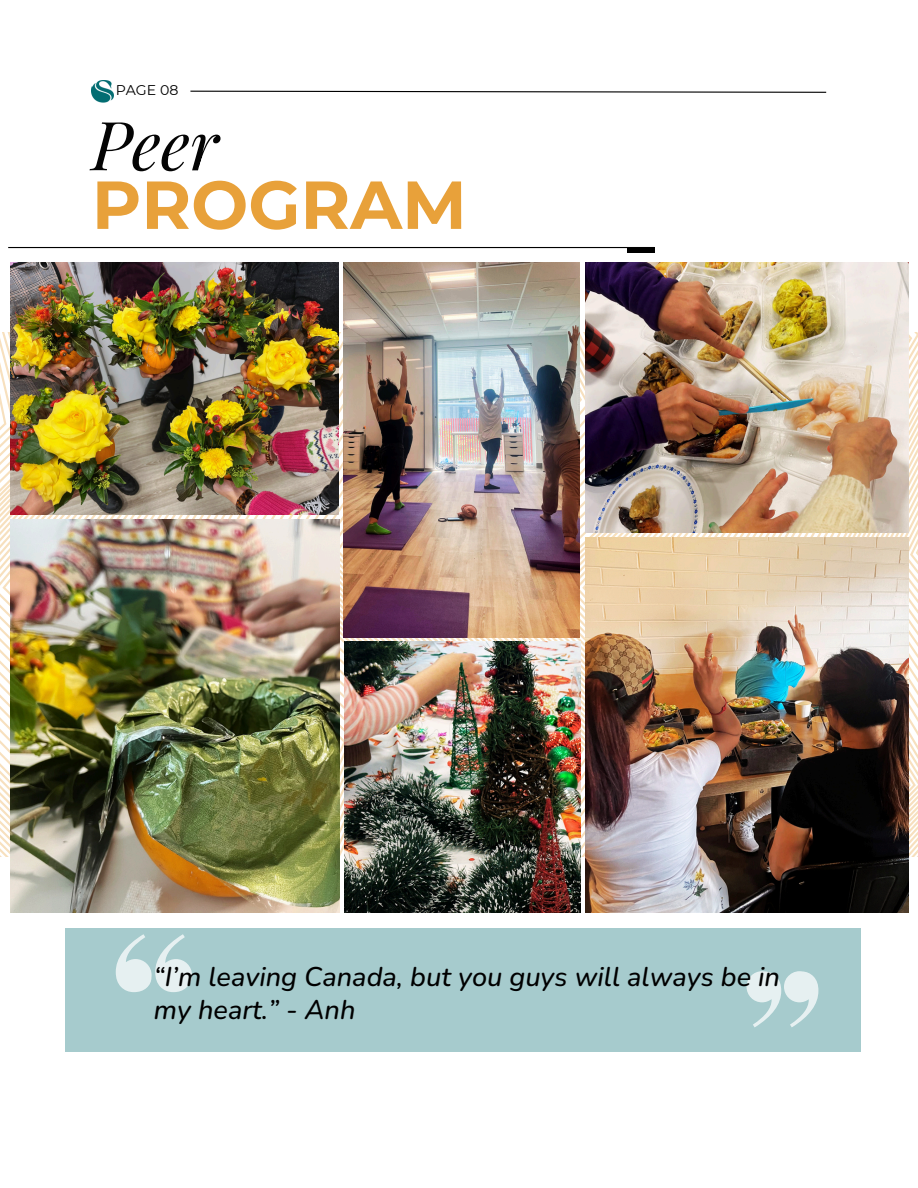
<style>
.page{position:relative;width:918px;height:1188px;background:#fff}
.page>*{position:absolute;margin:0;border:0;box-sizing:border-box;transform-origin:0 0}
.t1{font:700 67.8px "Montserrat";color:#e8a13a}
.t2{font:italic 67.8px "Playfair Display";color:#040404}
.t3{font:italic 500 27px/32.7px "Nunito";color:#000}
.t4{font:14.1px "Montserrat";color:#000}
</style>
<div class="page">
<img style="left:92px;top:81px;width:21px;height:22px">
<svg style="left:190px;top:90px;width:637px;height:3px"></svg>
<hr style="left:8px;top:247px;width:646px;height:1px;background:#000">
<div style="left:627px;top:247px;width:27px;height:5px;background:#000"></div>
<svg style="left:2px;top:333px;width:9px;height:523px"></svg>
<svg style="left:841px;top:333px;width:77px;height:523px"></svg>
<img style="left:10px;top:262px;width:329px;height:252px">
<img style="left:10px;top:520px;width:330px;height:392px">
<img style="left:585px;top:537px;width:323px;height:376px">
<img style="left:585px;top:262px;width:323px;height:270px">
<img style="left:344px;top:642px;width:236px;height:271px">
<img style="left:344px;top:262px;width:236px;height:375px">
<div style="left:65px;top:928px;width:795px;height:123px;background:#a6cbcd"></div>
<svg style="left:116px;top:934px;width:76px;height:58px"></svg>
<svg style="left:747px;top:971px;width:72px;height:56px"></svg>
<p class="t4" style="left:116px;top:81px;width:64px">PAGE 08</p>
<h2 class="t2" style="left:92px;top:97px;width:128px">Peer</h2>
<h1 class="t1" style="left:92px;top:163px;width:376px">PROGRAM</h1>
<p class="t3" style="left:154px;top:961px;width:628px">“I’m leaving Canada, but you guys will always be in my heart.” - Anh</p>
</div>
